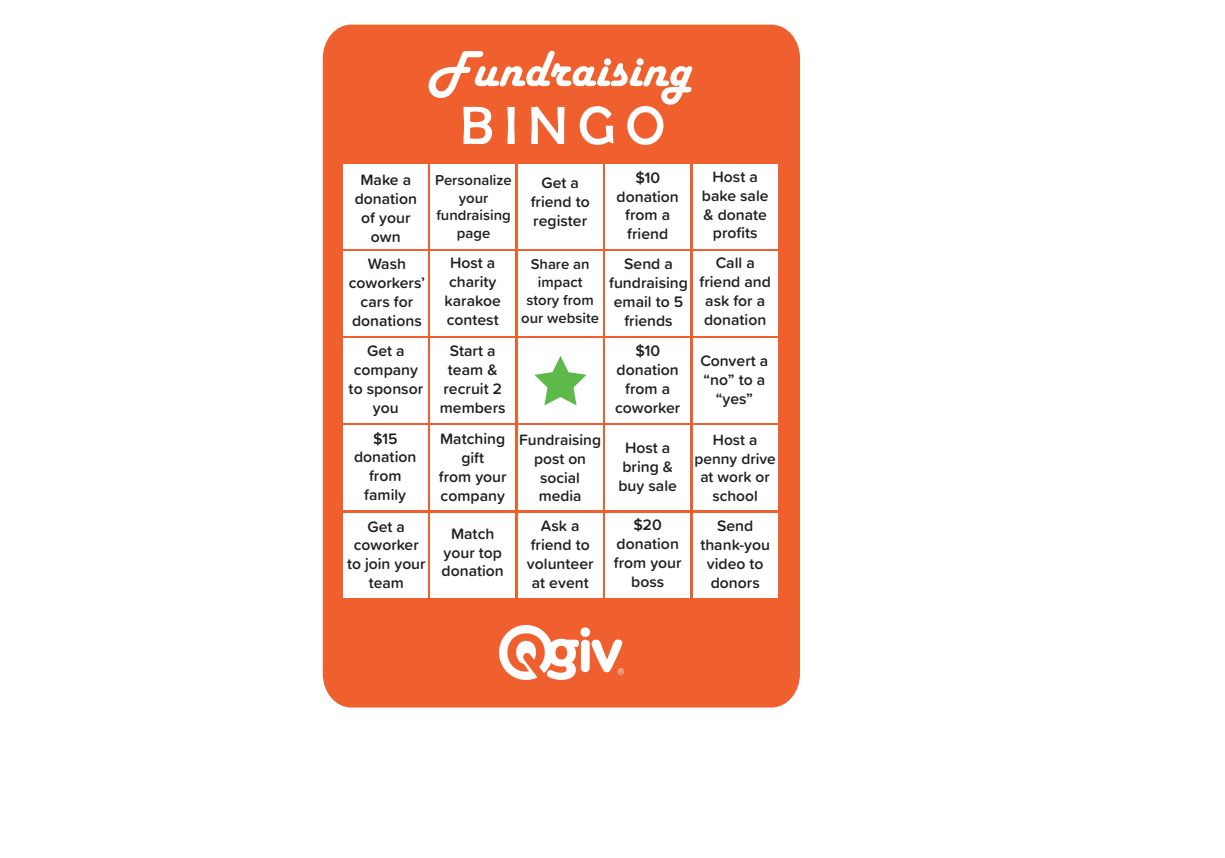
<style>
.page{position:relative;width:1225px;height:858px;background:#fff}
.page>*{position:absolute;margin:0;border:0;box-sizing:border-box;transform-origin:0 0}
.t1{font:54.25px "Berlin Sans FB";letter-spacing:.2em;color:#fff}
.t2{font:52.5px "Harlow Solid";color:#fff}
.t3{font:600 15.75px/18.9px "Proxima Soft";color:#231f20;text-align:center}
.t4{font:600 15.66px/18.8px "Proxima Soft";color:#231f20;text-align:center}
.t5{font:600 15.58px/18.7px "Proxima Soft";color:#231f20;text-align:center}
.t6{font:600 15.49px/18.6px "Proxima Soft";color:#231f20;text-align:center}
.t7{font:600 14.88px/17.8px "Proxima Soft";color:#231f20;text-align:center}
</style>
<div class="page">
<div style="left:323px;top:25px;width:477px;height:682px;background:#f0602f"></div>
<div style="left:343px;top:164px;width:84px;height:84px;background:#fff"></div>
<div style="left:431px;top:164px;width:84px;height:84px;background:#fff"></div>
<div style="left:518px;top:164px;width:84px;height:84px;background:#fff"></div>
<div style="left:606px;top:164px;width:84px;height:84px;background:#fff"></div>
<div style="left:693px;top:164px;width:84px;height:84px;background:#fff"></div>
<div style="left:343px;top:251px;width:84px;height:84px;background:#fff"></div>
<div style="left:431px;top:251px;width:84px;height:84px;background:#fff"></div>
<div style="left:518px;top:251px;width:84px;height:84px;background:#fff"></div>
<div style="left:606px;top:251px;width:84px;height:84px;background:#fff"></div>
<div style="left:693px;top:251px;width:84px;height:84px;background:#fff"></div>
<div style="left:343px;top:338px;width:84px;height:85px;background:#fff"></div>
<div style="left:431px;top:338px;width:84px;height:85px;background:#fff"></div>
<div style="left:518px;top:338px;width:84px;height:85px;background:#fff"></div>
<div style="left:606px;top:338px;width:84px;height:85px;background:#fff"></div>
<div style="left:693px;top:338px;width:84px;height:85px;background:#fff"></div>
<div style="left:343px;top:426px;width:84px;height:84px;background:#fff"></div>
<div style="left:431px;top:426px;width:84px;height:84px;background:#fff"></div>
<div style="left:518px;top:426px;width:84px;height:84px;background:#fff"></div>
<div style="left:606px;top:426px;width:84px;height:84px;background:#fff"></div>
<div style="left:693px;top:426px;width:84px;height:84px;background:#fff"></div>
<div style="left:343px;top:513px;width:84px;height:84px;background:#fff"></div>
<div style="left:431px;top:513px;width:84px;height:84px;background:#fff"></div>
<div style="left:518px;top:513px;width:84px;height:84px;background:#fff"></div>
<div style="left:606px;top:513px;width:84px;height:84px;background:#fff"></div>
<div style="left:693px;top:513px;width:84px;height:84px;background:#fff"></div>
<svg style="left:534px;top:356px;width:53px;height:49px"></svg>
<img style="left:500px;top:625px;width:123px;height:54px">
<h2 class="t2" style="left:430px;top:40px;width:262px">Fundraising</h2>
<h1 class="t1" style="left:461px;top:95px;width:206px">BINGO</h1>
<p class="t3" style="left:355px;top:169px;width:64px">Make a donation of your own</p>
<p class="t7" style="left:435px;top:170px;width:78px">Personalize your fundraising page</p>
<p class="t3" style="left:531px;top:172px;width:61px">Get a friend to register</p>
<p class="t3" style="left:617px;top:167px;width:64px">$10 donation from a friend</p>
<p class="t3" style="left:702px;top:166px;width:68px">Host a bake sale &amp; donate profits</p>
<p class="t3" style="left:349px;top:253px;width:78px">Wash coworkers’ cars for donations</p>
<p class="t3" style="left:445px;top:253px;width:58px">Host a charity karakoe contest</p>
<p class="t7" style="left:521px;top:255px;width:79px">Share an impact story from our website</p>
<p class="t3" style="left:609px;top:253px;width:80px">Send a fundraising email to 5 friends</p>
<p class="t3" style="left:699px;top:253px;width:73px">Call a friend and ask for a donation</p>
<p class="t3" style="left:349px;top:341px;width:76px">Get a company to sponsor you</p>
<p class="t3" style="left:440px;top:341px;width:67px">Start a team &amp; recruit 2 members</p>
<p class="t3" style="left:615px;top:341px;width:67px">$10 donation from a coworker</p>
<p class="t3" style="left:700px;top:350px;width:69px">Convert a “no” to a “yes”</p>
<p class="t3" style="left:354px;top:428px;width:64px">$15 donation from family</p>
<p class="t3" style="left:439px;top:429px;width:69px">Matching gift<br>from your company</p>
<p class="t5" style="left:519px;top:430px;width:83px">Fundraising post on social media</p>
<p class="t3" style="left:619px;top:438px;width:60px">Host a bring &amp; buy sale</p>
<p class="t6" style="left:694px;top:430px;width:83px">Host a penny drive at work or school</p>
<p class="t4" style="left:347px;top:516px;width:80px">Get a coworker to join your team</p>
<p class="t3" style="left:442px;top:523px;width:64px">Match your top donation</p>
<p class="t3" style="left:527px;top:515px;width:68px">Ask a friend to volunteer at event</p>
<p class="t3" style="left:614px;top:514px;width:69px">$20 donation from your boss</p>
<p class="t3" style="left:700px;top:515px;width:71px">Send thank-you video to donors</p>
</div>
